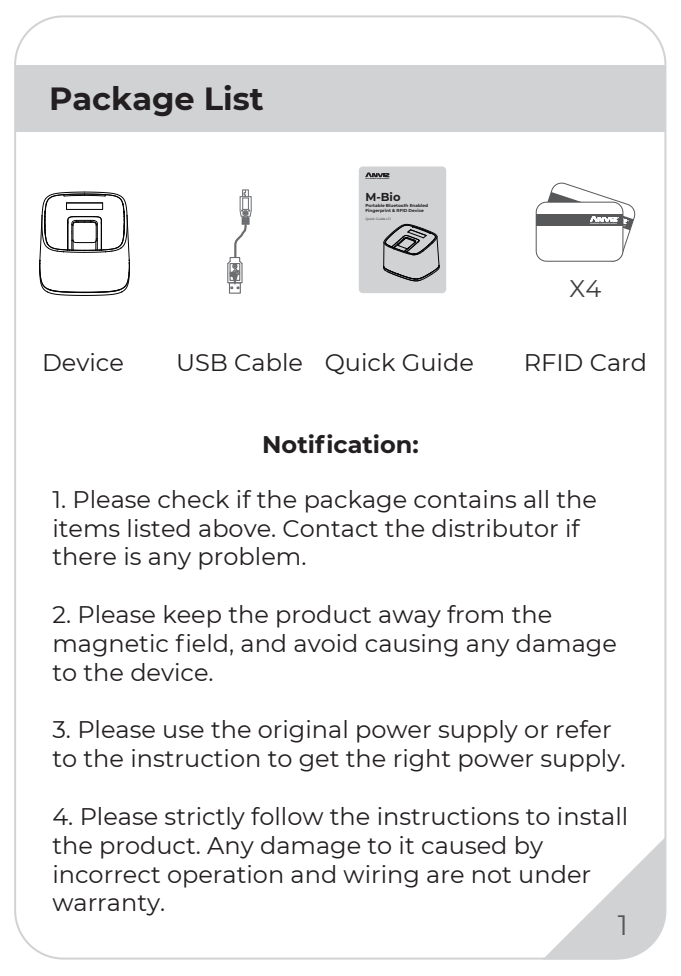
<style>
.page{position:relative;width:681px;height:976px;background:#fff}
.page>*{position:absolute;margin:0;border:0;box-sizing:border-box;transform-origin:0 0}
.t1{font:700 32px "Montserrat";color:#231f20}
.t2{font:28px "Montserrat";color:#57585a}
.t3{font:24px/28.8px "Montserrat";color:#231f20}
.t4{font:700 24px "Montserrat";color:#231f20}
.t5{font:24px "Montserrat";color:#3e3e3f}
.t6{font:700 11.6px "Montserrat";color:#231f20}
.t7{font:700 4.4px/5.2px "Montserrat";color:#231f20}
</style>
<div class="page">
<div style="left:227px;top:263px;width:15px;height:20px;border:1px solid #6c6d70"></div>
<div style="left:229px;top:282px;width:12px;height:11px;border:1px solid #6c6d70"></div>
<svg style="left:230px;top:286px;width:9px;height:3px"></svg>
<div style="left:229px;top:263px;width:11px;height:18px;border:1px solid #6c6d70"></div>
<svg style="left:227px;top:189px;width:25px;height:91px"></svg>
<svg style="left:542px;top:837px;width:123px;height:122px"></svg>
<div style="left:15px;top:66px;width:650px;height:66px;background:#d1d2d4"></div>
<svg style="left:39px;top:191px;width:91px;height:105px"></svg>
<svg style="left:536px;top:182px;width:100px;height:80px"></svg>
<div style="left:358px;top:166px;width:88px;height:127px;background:#d1d2d4;border-radius:4px"></div>
<svg style="left:383px;top:223px;width:56px;height:58px"></svg>
<svg style="left:365px;top:172px;width:24px;height:7px"></svg>
<h1 class="t1" style="left:49px;top:76px;width:216px">Package List</h1>
<p class="t6" style="left:365px;top:188px;width:37px">M-Bio</p>
<p class="t7" style="left:365px;top:202px;width:64px">Portable Bluetooth Enabled<br>Fingerprint &amp; RFID Device</p>
<p class="t3" style="left:42px;top:346px;width:83px">Device</p>
<p class="t3" style="left:176px;top:346px;width:299px">USB Cable Quick Guide</p>
<p class="t4" style="left:262px;top:427px;width:158px">Notification:</p>
<p class="t5" style="left:569px;top:272px;width:33px">X4</p>
<p class="t3" style="left:523px;top:346px;width:125px">RFID Card</p>
<p class="t3" style="left:52px;top:484px;width:546px">1. Please check if the package contains all the items listed above. Contact the distributor if there is any problem.</p>
<p class="t3" style="left:52px;top:599px;width:565px">2. Please keep the product away from the magnetic field, and avoid causing any damage to the device.</p>
<p class="t3" style="left:52px;top:714px;width:574px">3. Please use the original power supply or refer to the instruction to get the right power supply.</p>
<p class="t3" style="left:52px;top:800px;width:577px">4. Please strictly follow the instructions to install the product. Any damage to it caused by incorrect operation and wiring are not under warranty.</p>
<p class="t2" style="left:617px;top:905px;width:12px">1</p>
</div>
